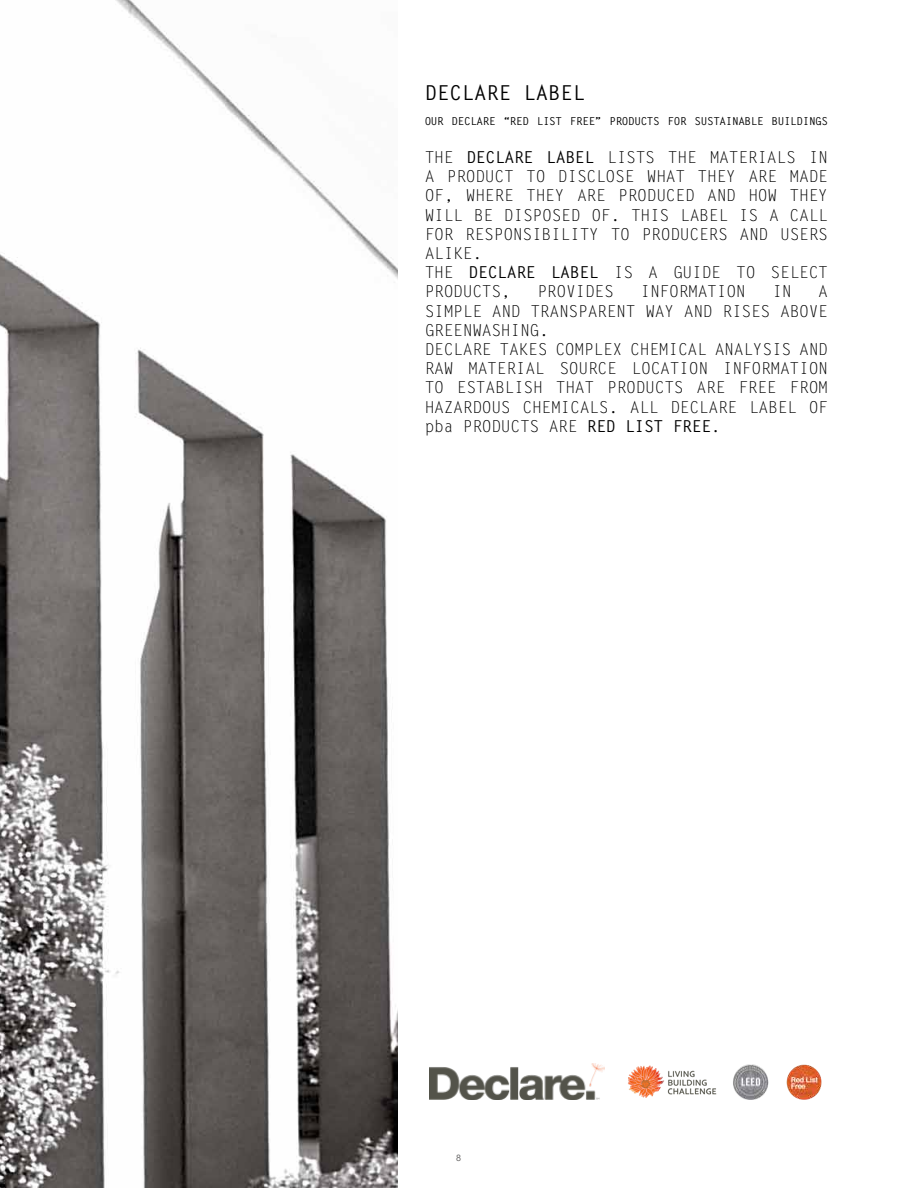
<style>
.page{position:relative;width:918px;height:1188px;background:#fff}
.page>*{position:absolute;margin:0;border:0;box-sizing:border-box;transform-origin:0 0}
.t1{font:700 20.55px "Letter Gothic Std";color:#000}
.t2{font:16.5px/19.2px "Letter Gothic Std";letter-spacing:-.02em;color:#000}
.t3{font:700 10.95px "Letter Gothic Std";letter-spacing:-.03em;color:#000}
.t4{font:9px "Arial";color:#706f6f}
.s1{font-weight:700}
</style>
<div class="page">
<img style="left:429px;top:1063px;width:176px;height:36px">
<img style="left:628px;top:1065px;width:89px;height:33px">
<img style="left:733px;top:1064px;width:36px;height:35px">
<img style="left:786px;top:1064px;width:36px;height:36px">
<img style="left:0;top:0;width:398px;height:1188px">
<p class="t1" style="left:425px;top:80px;width:162px">DECLARE LABEL</p>
<p class="t3" style="left:425px;top:114px;width:405px">OUR DECLARE “RED LIST FREE” PRODUCTS FOR SUSTAINABLE BUILDINGS</p>
<p class="t2" style="left:425px;top:148px;width:405px">THE <span class="s1">DECLARE LABEL</span> LISTS THE MATERIALS IN<br>A PRODUCT TO DISCLOSE WHAT THEY ARE MADE<br>OF, WHERE THEY ARE PRODUCED AND HOW THEY<br>WILL BE DISPOSED OF. THIS LABEL IS A CALL<br>FOR RESPONSIBILITY TO PRODUCERS AND USERS<br>ALIKE.<br>THE <span class="s1">DECLARE LABEL</span> IS A GUIDE TO SELECT<br>PRODUCTS,</p>
<p class="t2" style="left:425px;top:282px;width:405px;text-indent:394px">A<br>SIMPLE AND TRANSPARENT WAY AND RISES ABOVE<br>GREENWASHING.<br>DECLARE TAKES COMPLEX CHEMICAL ANALYSIS AND<br>RAW MATERIAL SOURCE LOCATION INFORMATION<br>TO ESTABLISH THAT PRODUCTS ARE FREE FROM<br>HAZARDOUS CHEMICALS. ALL DECLARE LABEL OF pba PRODUCTS ARE <span class="s1">RED LIST FREE</span>.</p>
<p class="t2" style="left:537px;top:282px;width:78px">PROVIDES</p>
<p class="t2" style="left:641px;top:282px;width:107px">INFORMATION</p>
<p class="t2" style="left:772px;top:282px;width:21px">IN</p>
<p class="t4" style="left:456px;top:1152px;width:7px">8</p>
</div>
